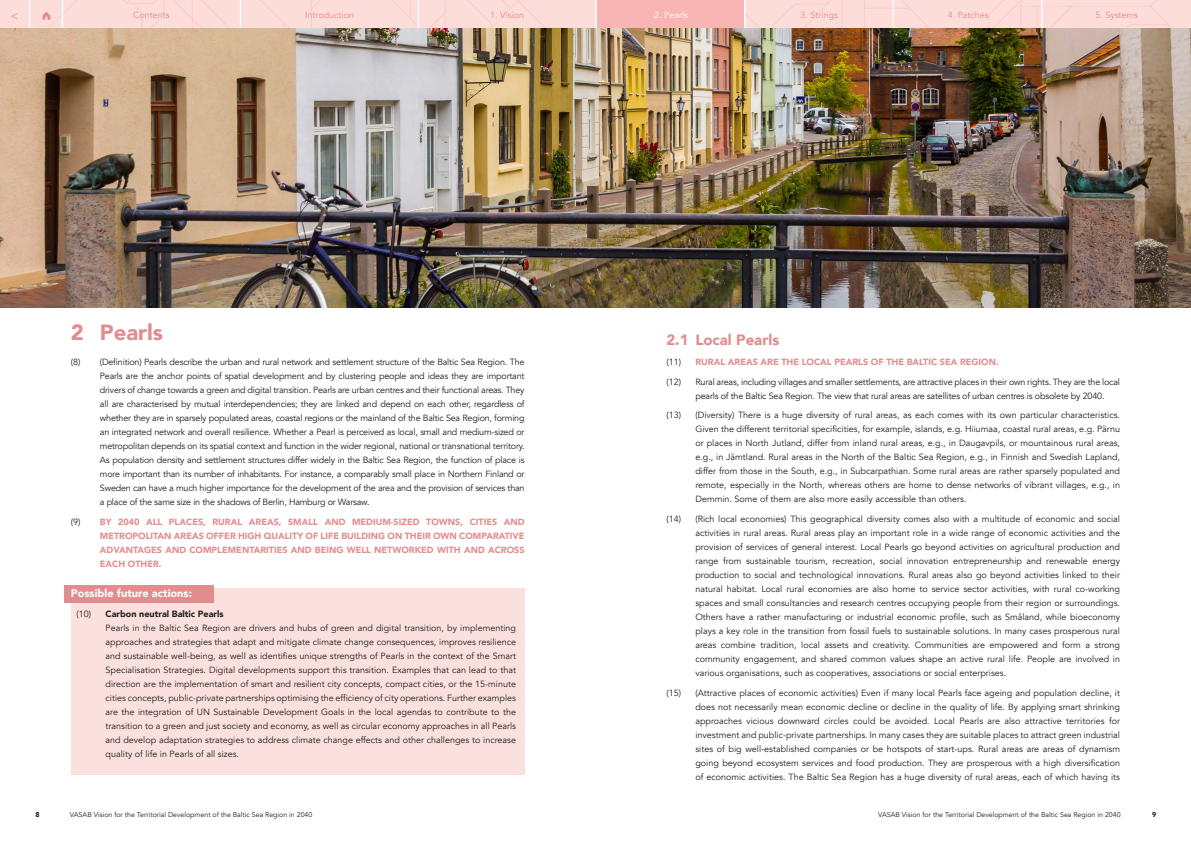
<style>
.page{position:relative;width:1191px;height:842px;background:#fff}
.page>*{position:absolute;margin:0;border:0;box-sizing:border-box;transform-origin:0 0}
.t1{font:900 22px "Avenir";color:#e38c8e}
.t2{font:900 15px "Avenir";color:#e38c8e}
.t3{font:12px "Avenir";color:#e38c8e}
.t4{font:900 11px "Avenir";color:#fff}
.t5{font:9px/14px "Avenir";color:#231f20;text-align:justify}
.t6{font:9px/19.7px "Avenir";letter-spacing:-.02em;color:#231f20}
.t7{font:900 9px/14px "Avenir";color:#e38c8e;text-align:justify}
.t8{font:9px "Avenir";color:#e38c8e}
.t9{font:9px "Avenir";color:#fff}
.t10{font:7px "Avenir";color:#231f20}
.t11{font:900 7px "Avenir";color:#231f20}
.s1{font-weight:400;color:#231f20}
.s2{font-weight:900}
.s3{font-weight:900;color:#e38c8e}
</style>
<div class="page">
<svg style="left:745px;top:0;width:446px;height:29px"></svg>
<div style="left:596px;top:0;width:148px;height:29px;background:#f9b5b3"></div>
<hr style="left:595px;top:0;width:2px;height:31px;background:#fff">
<hr style="left:1041px;top:0;width:1px;height:31px;background:#fff">
<hr style="left:892px;top:0;width:2px;height:31px;background:#fff">
<svg style="left:0;top:0;width:588px;height:29px"></svg>
<div style="left:71px;top:589px;width:453px;height:186px;background:#fae1de"></div>
<div style="left:64px;top:585px;width:149px;height:17px;background:#e38c8e"></div>
<img style="left:0;top:29px;width:1191px;height:279px">
<h3 class="t3" style="left:11px;top:8px;width:9px">&lt;</h3>
<p class="t8" style="left:133px;top:9px;width:38px">Contents</p>
<p class="t8" style="left:305px;top:9px;width:50px">Introduction</p>
<p class="t8" style="left:490px;top:9px;width:36px">1. Vision</p>
<p class="t9" style="left:654px;top:9px;width:35px">2. Pearls</p>
<p class="t8" style="left:800px;top:9px;width:39px">3. Strings</p>
<p class="t8" style="left:947px;top:9px;width:43px">4. Patches</p>
<p class="t8" style="left:1095px;top:9px;width:44px">5. Systems</p>
<h1 class="t1" style="left:71px;top:313px;width:94px">2 Pearls</h1>
<p class="t5" style="left:100px;top:355px;width:426px;text-indent:-29px">(8) (Definition) Pearls describe the urban and rural network and settlement structure of the Baltic Sea Region. The Pearls are the anchor points of spatial development and by clustering people and ideas they are important drivers of change towards a green and digital transition. Pearls are urban centres and their functional areas. They all are characterised by mutual interdependencies; they are linked and depend on each other, regardless of whether they are in sparsely populated areas, coastal regions or the mainland of the Baltic Sea Region, forming an integrated network and overall resilience. Whether a Pearl is perceived as local, small and medium-sized or metropolitan depends on its spatial context and function in the wider regional, national or transnational territory.<br>As population density and settlement structures differ widely in the Baltic Sea Region, the function of place is more important than its number of inhabitants. For instance, a comparably small place in Northern Finland or Sweden can have a much higher importance for the development of the area and the provision of services than a place of the same size in the shadows of Berlin, Hamburg or Warsaw.</p>
<p class="t7" style="left:100px;top:515px;width:426px;text-indent:-29px"><span class="s1">(9)</span> BY 2040 ALL PLACES, RURAL AREAS, SMALL AND MEDIUM-SIZED TOWNS, CITIES AND METROPOLITAN AREAS OFFER HIGH QUALITY OF LIFE BUILDING ON THEIR OWN COMPARATIVE ADVANTAGES AND COMPLEMENTARITIES AND BEING WELL NETWORKED WITH AND ACROSS EACH OTHER.</p>
<p class="t4" style="left:71px;top:584px;width:122px">Possible future actions:</p>
<p class="t5" style="left:106px;top:607px;width:412px;text-align:left;text-indent:-29px">(10) <span class="s2">Carbon neutral Baltic Pearls<br></span>Pearls in the Baltic Sea Region are drivers and hubs of green and digital transition, by implementing approaches and strategies that adapt and mitigate climate change consequences, improves resilience and sustainable well-being, as well as identifies unique strengths of Pearls in the context of the Smart Specialisation Strategies. Digital developments support this transition. Examples that can lead to that direction are the implementation of smart and resilient city concepts, compact cities, or the 15-minute cities concepts, public-private partnerships optimising the efficiency of city operations. Further examples are the integration of UN Sustainable Development Goals in the local agendas to contribute to the transition to a green and just society and economy, as well as circular economy approaches in all Pearls and develop adaptation strategies to address climate change effects and other challenges to increase quality of life in Pearls of all sizes.</p>
<h2 class="t2" style="left:666px;top:327px;width:114px">2.1 Local Pearls</h2>
<p class="t6" style="left:666px;top:352px;width:455px">(11) <span class="s3">RURAL AREAS ARE THE LOCAL PEARLS OF THE BALTIC SEA REGION.<br></span>(12) Rural areas, including villages and smaller settlements, are attractive places in their own rights. They are the local</p>
<p class="t6" style="left:666px;top:386px;width:455px;text-indent:29px">pearls of the Baltic Sea Region. The view that rural areas are satellites of urban centres is obsolete by 2040. (13) (Diversity) There is a huge diversity of rural areas, as each comes with its own particular characteristics.</p>
<p class="t5" style="left:695px;top:422px;width:426px">Given the different territorial specificities, for example, islands, e.g. Hiiumaa, coastal rural areas, e.g. Pärnu or places in North Jutland, differ from inland rural areas, e.g., in Daugavpils, or mountainous rural areas, e.g., in Jämtland. Rural areas in the North of the Baltic Sea Region, e.g., in Finnish and Swedish Lapland, differ from those in the South, e.g., in Subcarpathian. Some rural areas are rather sparsely populated and remote, especially in the North, whereas others are home to dense networks of vibrant villages, e.g., in Demmin. Some of them are also more easily accessible than others.</p>
<p class="t5" style="left:695px;top:512px;width:426px;text-indent:-29px">(14) (Rich local economies) This geographical diversity comes also with a multitude of economic and social activities in rural areas. Rural areas play an important role in a wide range of economic activities and the provision of services of general interest. Local Pearls go beyond activities on agricultural production and range from sustainable tourism, recreation, social innovation entrepreneurship and renewable energy production to social and technological innovations. Rural areas also go beyond activities linked to their natural habitat. Local rural economies are also home to service sector activities, with rural co-working spaces and small consultancies and research centres occupying people from their region or surroundings.<br>Others have a rather manufacturing or industrial economic profile, such as Småland, while bioeconomy plays a key role in the transition from fossil fuels to sustainable solutions. In many cases prosperous rural areas combine tradition, local assets and creativity. Communities are empowered and form a strong community engagement, and shared common values shape an active rural life. People are involved in various organisations, such as cooperatives, associations or social enterprises.</p>
<p class="t5" style="left:695px;top:686px;width:426px;text-indent:-29px">(15) (Attractive places of economic activities) Even if many local Pearls face ageing and population decline, it does not necessarily mean economic decline or decline in the quality of life. By applying smart shrinking approaches vicious downward circles could be avoided. Local Pearls are also attractive territories for investment and public-private partnerships. In many cases they are suitable places to attract green industrial sites of big well-established companies or be hotspots of start-ups. Rural areas are areas of dynamism going beyond ecosystem services and food production. They are prosperous with a high diversification of economic activities. The Baltic Sea Region has a huge diversity of rural areas, each of which having its</p>
<p class="t11" style="left:35px;top:809px;width:6px">8</p>
<p class="t10" style="left:70px;top:810px;width:244px">VASAB Vision for the Territorial Development of the Baltic Sea Region in 2040</p>
<p class="t10" style="left:878px;top:810px;width:244px">VASAB Vision for the Territorial Development of the Baltic Sea Region in 2040</p>
<p class="t11" style="left:1152px;top:809px;width:6px">9</p>
</div>
